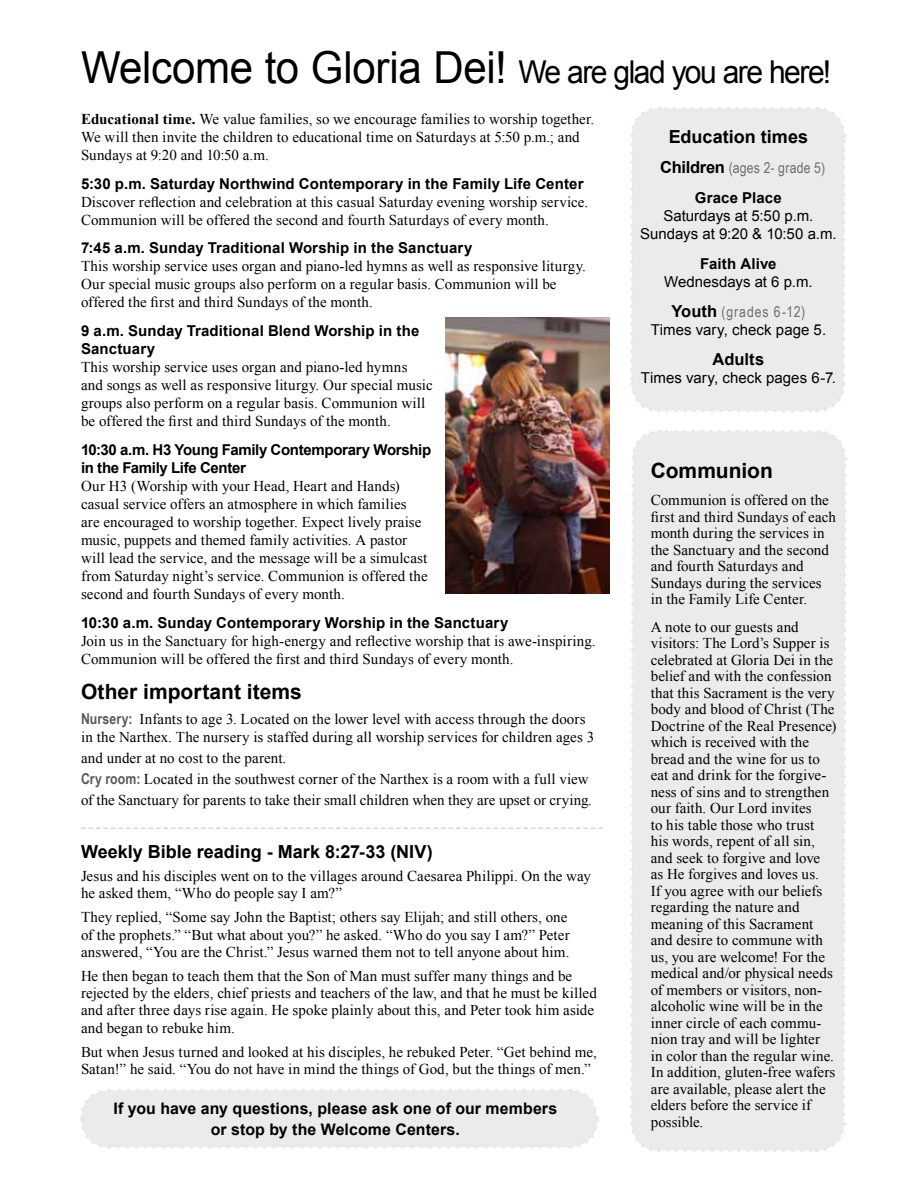
<style>
.page{position:relative;width:918px;height:1188px;background:#fff}
.page>*{position:absolute;margin:0;border:0;box-sizing:border-box;transform-origin:0 0}
.t1{font:31.5px "Arial";letter-spacing:-.05em;color:#000;scale:.95 1}
.t2{font:700 21px "Arial";color:#000}
.t3{font:700 18px "Arial";color:#000}
.t4{font:700 16.5px "Arial";letter-spacing:.005em;color:#000}
.t5{font:700 15.9px/20.7px "Arial";letter-spacing:.005em;color:#000;text-align:center}
.t6{font:15px/16.5px "Times New Roman";letter-spacing:.005em;color:#000}
.t7{font:700 15px/18px "Arial";letter-spacing:.005em;color:#000}
.t8{font:15px/18px "Arial";color:#000;text-align:center}
.t9{font:700 15px/18px "Arial";letter-spacing:-.025em;color:#000}
.t10{font:15px "Arial Narrow";letter-spacing:.015em;color:#6d6e71}
.t11{font:15px "Arial Narrow";letter-spacing:.06em;color:#6d6e71}
.s1{font-size:44.1px}
.s2{font-weight:700}
.s3{font-family:"Arial Narrow";font-weight:700;color:#58595b}
.s4{font-family:"Arial";font-weight:700;font-size:16.5px;color:#000}
</style>
<div class="page">
<div style="left:80px;top:1089px;width:519px;height:60px;background:#ebebec"></div>
<div style="left:630px;top:430px;width:218px;height:722px;background:#ebebec"></div>
<div style="left:630px;top:107px;width:217px;height:305px;background:#ebebec"></div>
<svg style="left:81px;top:827px;width:522px;height:2px"></svg>
<img style="left:445px;top:317px;width:165px;height:276px">
<h1 class="t1" style="left:81px;top:52px;width:791px"><span class="s1">Welcome to Gloria Dei!</span> We are glad you are here!</h1>
<p class="t6" style="left:81px;top:110px;width:515px;line-height:18px"><span class="s2">Educational time.</span> We value families, so we encourage families to worship together.<br>We will then invite the children to educational time on Saturdays at 5:50 p.m.; and<br>Sundays at 9:20 and 10:50 a.m.</p>
<p class="t7" style="left:81px;top:175px;width:504px">5:30 p.m. Saturday Northwind Contemporary in the Family Life Center</p>
<p class="t6" style="left:81px;top:192px;width:509px;line-height:18px">Discover reflection and celebration at this casual Saturday evening worship service.<br>Communion will be offered the second and fourth Saturdays of every month.</p>
<p class="t7" style="left:81px;top:240px;width:393px">7:45 a.m. Sunday Traditional Worship in the Sanctuary</p>
<p class="t6" style="left:81px;top:257px;width:506px;line-height:18px">This worship service uses organ and piano-led hymns as well as responsive liturgy.<br>Our special music groups also perform on a regular basis. Communion will be offered the first and third Sundays of the month.</p>
<p class="t7" style="left:81px;top:323px;width:340px">9 a.m. Sunday Traditional Blend Worship in the<br>Sanctuary</p>
<p class="t6" style="left:81px;top:358px;width:353px;line-height:18px">This worship service uses organ and piano-led hymns and songs as well as responsive liturgy. Our special music groups also perform on a regular basis. Communion will be offered the first and third Sundays of the month.</p>
<p class="t9" style="left:81px;top:441px;width:352px">10:30 a.m. H3 Young Family Contemporary Worship in the Family Life Center</p>
<p class="t6" style="left:81px;top:477px;width:348px;line-height:18px">Our H3 (Worship with your Head, Heart and Hands) casual service offers an atmosphere in which families are encouraged to worship together. Expect lively praise music, puppets and themed family activities. A pastor will lead the service, and the message will be a simulcast from Saturday night’s service. Communion is offered the second and fourth Sundays of every month.</p>
<p class="t7" style="left:81px;top:614px;width:429px">10:30 a.m. Sunday Contemporary Worship in the Sanctuary</p>
<p class="t6" style="left:81px;top:632px;width:516px;line-height:18px">Join us in the Sanctuary for high-energy and reflective worship that is awe-inspiring.<br>Communion will be offered the first and third Sundays of every month.</p>
<h2 class="t2" style="left:81px;top:678px;width:223px">Other important items</h2>
<p class="t6" style="left:81px;top:710px;width:515px;line-height:18px"><span class="s3">Nursery:</span> Infants to age 3. Located on the lower level with access through the doors in the Narthex. The nursery is staffed during all worship services for children ages 3</p>
<p class="t6" style="left:81px;top:747px;width:513px;line-height:21px">and under at no cost to the parent.<br><span class="s3">Cry room:</span> Located in the southwest corner of the Narthex is a room with a full view of the Sanctuary for parents to take their small children when they are upset or crying.</p>
<p class="t3" style="left:81px;top:840px;width:353px">Weekly Bible reading - Mark 8:27-33 (NIV)</p>
<p class="t6" style="left:81px;top:867px;width:512px;line-height:17.2px">Jesus and his disciples went on to the villages around Caesarea Philippi. On the way he asked them, “Who do people say I am?”</p>
<p class="t6" style="left:81px;top:908px;width:490px;line-height:17.2px">They replied, “Some say John the Baptist; others say Elijah; and still others, one of the prophets.” “But what about you?” he asked. “Who do you say I am?” Peter answered, “You are the Christ.” Jesus warned them not to tell anyone about him.</p>
<p class="t6" style="left:81px;top:967px;width:517px;line-height:17.2px">He then began to teach them that the Son of Man must suffer many things and be rejected by the elders, chief priests and teachers of the law, and that he must be killed and after three days rise again. He spoke plainly about this, and Peter took him aside and began to rebuke him.</p>
<p class="t6" style="left:81px;top:1043px;width:517px;line-height:17.2px">But when Jesus turned and looked at his disciples, he rebuked Peter. “Get behind me,<br>Satan!” he said. “You do not have in mind the things of God, but the things of men.”</p>
<p class="t5" style="left:113px;top:1099px;width:445px">If you have any questions, please ask one of our members or stop by the Welcome Centers.</p>
<p class="t3" style="left:669px;top:125px;width:141px">Education times</p>
<p class="t10" style="left:660px;top:157px;width:167px"><span class="s4">Children</span> (ages 2- grade 5)</p>
<p class="t7" style="left:695px;top:190px;width:88px">Grace Place</p>
<p class="t8" style="left:640px;top:207px;width:198px">Saturdays at 5:50 p.m.<br>Sundays at 9:20 &amp; 10:50 a.m.</p>
<p class="t7" style="left:700px;top:256px;width:78px">Faith Alive</p>
<p class="t8" style="left:664px;top:273px;width:150px">Wednesdays at 6 p.m.</p>
<p class="t11" style="left:672px;top:301px;width:135px"><span class="s4">Youth</span> (grades 6-12)</p>
<p class="t8" style="left:651px;top:321px;width:177px">Times vary, check page 5.</p>
<p class="t4" style="left:713px;top:349px;width:53px">Adults</p>
<p class="t8" style="left:641px;top:369px;width:197px">Times vary, check pages 6-7.</p>
<h2 class="t2" style="left:651px;top:457px;width:124px">Communion</h2>
<p class="t6" style="left:651px;top:492px;width:187px">Communion is offered on the first and third Sundays of each month during the services in the Sanctuary and the second and fourth Saturdays and<br>Sundays during the services in the Family Life Center.</p>
<p class="t6" style="left:651px;top:618px;width:187px">A note to our guests and visitors: The Lord’s Supper is celebrated at Gloria Dei in the belief and with the confession that this Sacrament is the very body and blood of Christ (The<br>Doctrine of the Real Presence) which is received with the bread and the wine for us to eat and drink for the forgive&shy;ness of sins and to strengthen our faith. Our Lord invites<br>to his table those who trust<br>his words, repent of all sin, and seek to forgive and love as He forgives and loves us.<br>If you agree with our beliefs regarding the nature and meaning of this Sacrament and desire to commune with us, you are welcome! For the medical and/or physical needs of members or visitors, non&shy;alcoholic wine will be in the inner circle of each commu&shy;nion tray and will be lighter<br>in color than the regular wine.<br>In addition, gluten-free wafers are available, please alert the elders before the service if possible.</p>
</div>
